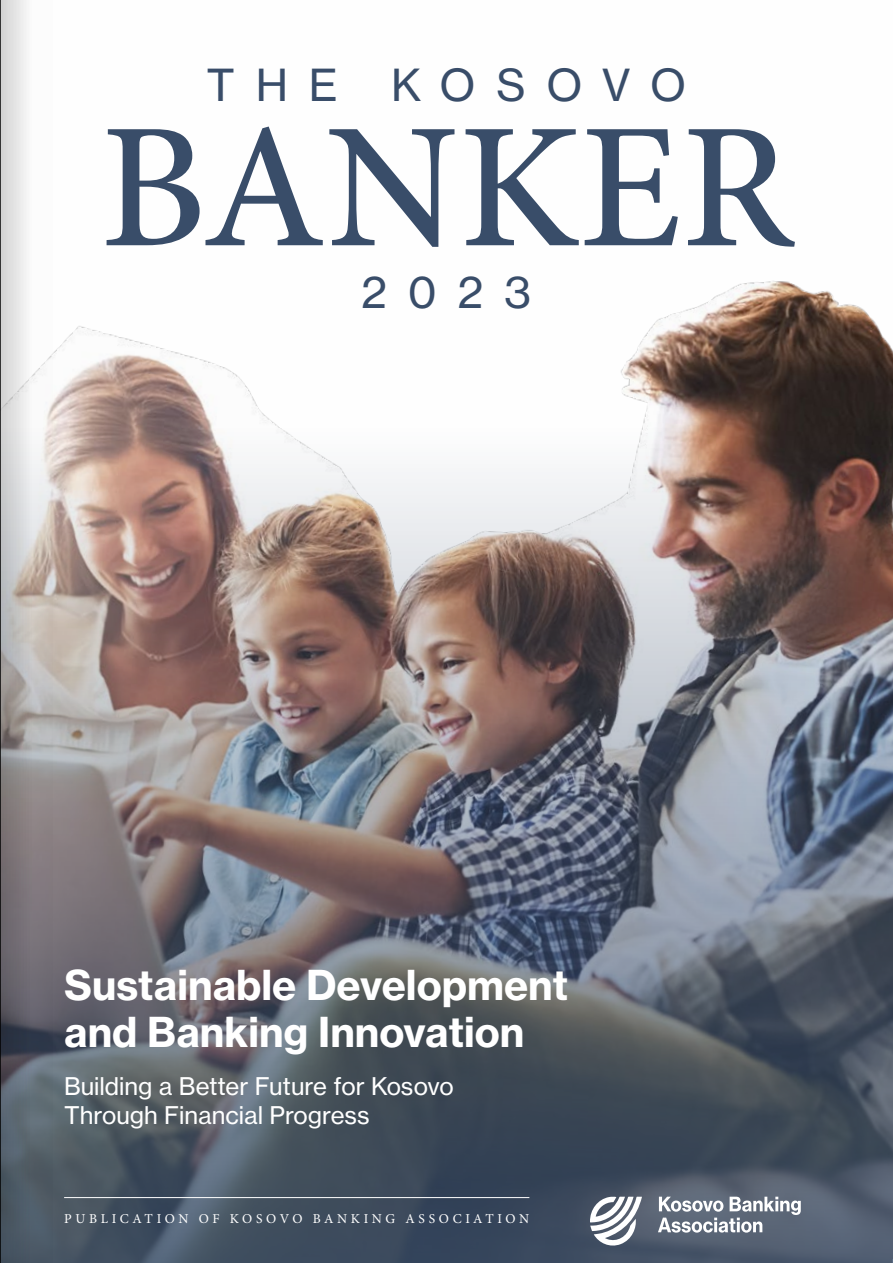
<style>
.page{position:relative;width:893px;height:1263px;background:#fff}
.page>*{position:absolute;margin:0;border:0;box-sizing:border-box;transform-origin:0 0}
.t1{font:500 178.5px "Minion Pro";color:#394d69}
.t2{font:43.5px "N Haas Grotesk TX Pro 55 Rg";letter-spacing:.48em;color:#394d69}
.t3{font:40.65px/46.5px "N Haas Grotesk TX Pro 75 Bd";color:#fff}
.t4{font:24px/28.8px "N Haas Grotesk TX Pro 55 Rg";color:#fff}
.t5{font:13.5px "Minion Pro";letter-spacing:.27em;color:#fff}
</style>
<div class="page">
<img style="left:52px;top:281px;width:841px;height:982px">
<hr style="left:64px;top:1197px;width:465px;height:1px;background:#fff">
<svg style="left:658px;top:1197px;width:143px;height:35px"></svg>
<svg style="left:590px;top:1196px;width:52px;height:52px"></svg>
<svg style="left:1px;top:0;width:51px;height:1263px"></svg>
<hr style="left:0;top:0;width:1px;height:1263px;background:#000">
<h2 class="t2" style="left:206px;top:58px;width:481px">THE KOSOVO</h2>
<h1 class="t1" style="left:100px;top:68px;width:695px">BANKER</h1>
<h2 class="t2" style="left:361px;top:265px;width:172px">2023</h2>
<h3 class="t3" style="left:64px;top:962px;width:506px">Sustainable Development and Banking Innovation</h3>
<p class="t4" style="left:64px;top:1072px;width:391px">Building a Better Future for Kosovo<br>Through Financial Progress</p>
<p class="t5" style="left:64px;top:1209px;width:467px">PUBLICATION OF KOSOVO BANKING ASSOCIATION</p>
</div>
